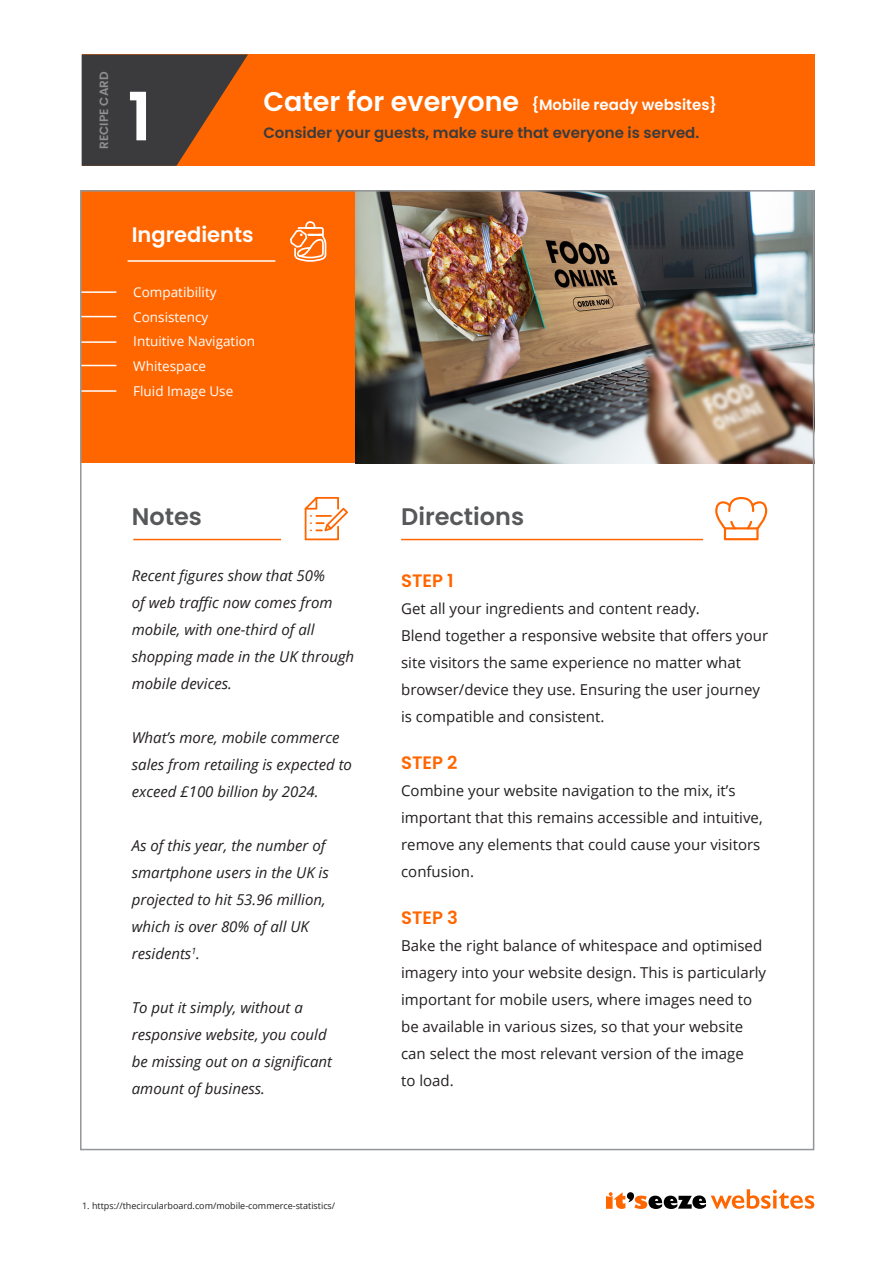
<style>
.page{position:relative;width:893px;height:1263px;background:#fff}
.page>*{position:absolute;margin:0;border:0;box-sizing:border-box;transform-origin:0 0}
.t1{font:600 66.6px "Poppins";color:#fff}
.t2{font:600 27px "Poppins";color:#fff}
.t3{font:600 24px "Poppins";color:#57585a}
.t4{font:600 21px "Poppins";color:#fff}
.t5{font:600 18px "Poppins";color:#f60}
.t6{font:15px/27px "Open Sans";color:#231f20}
.t7{font:italic 15px/27px "Open Sans";color:#231f20}
.t8{font:600 15px "Poppins";color:#3b3b3d}
.t9{font:600 15px "Poppins";color:#fff}
.t10{font:13.5px "Open Sans";color:#fff}
.t11{font:600 12px "Poppins";color:#918e8f}
.t12{font:9px "Open Sans";color:#231f20}
</style>
<div class="page">
<div style="left:82px;top:54px;width:732px;height:112px;background:#f60"></div>
<svg style="left:82px;top:54px;width:166px;height:112px"></svg>
<div style="left:82px;top:191px;width:294px;height:272px;background:#f60"></div>
<hr style="left:128px;top:260px;width:147px;height:2px;background:#fff">
<svg style="left:290px;top:221px;width:37px;height:41px"></svg>
<svg style="left:606px;top:1189px;width:208px;height:20px"></svg>
<hr style="left:80px;top:291px;width:36px;height:2px;background:#fff">
<hr style="left:80px;top:316px;width:36px;height:1px;background:#fff">
<hr style="left:80px;top:341px;width:36px;height:2px;background:#fff">
<hr style="left:80px;top:365px;width:36px;height:1px;background:#fff">
<hr style="left:80px;top:390px;width:36px;height:2px;background:#fff">
<hr style="left:401px;top:539px;width:302px;height:1px;background:#f60">
<hr style="left:133px;top:539px;width:148px;height:1px;background:#f60">
<svg style="left:715px;top:497px;width:52px;height:43px"></svg>
<svg style="left:305px;top:497px;width:43px;height:43px"></svg>
<img style="left:356px;top:193px;width:455px;height:270px">
<p class="t11" style="left:97px;top:149px;width:79px;rotate:-90deg">RECIPE CARD</p>
<p class="t1" style="left:128px;top:78px;width:26px">1</p>
<p class="t2" style="left:263px;top:86px;width:257px">Cater for everyone</p>
<p class="t9" style="left:531px;top:96px;width:187px">{Mobile ready websites}</p>
<p class="t8" style="left:263px;top:124px;width:437px">Consider your guests, make sure that everyone is served.</p>
<p class="t4" style="left:132px;top:222px;width:123px">Ingredients</p>
<p class="t10" style="left:133px;top:283px;width:85px">Compatibility</p>
<p class="t10" style="left:133px;top:307px;width:77px">Consistency</p>
<p class="t10" style="left:133px;top:332px;width:123px">Intuitive Navigation</p>
<p class="t10" style="left:133px;top:357px;width:74px">Whitespace</p>
<p class="t10" style="left:133px;top:381px;width:102px">Fluid Image Use</p>
<p class="t3" style="left:132px;top:502px;width:72px">Notes</p>
<p class="t3" style="left:401px;top:502px;width:125px">Directions</p>
<p class="t7" style="left:132px;top:562px;width:224px">Recent figures show that 50%<br>of web traffic now comes from mobile, with one-third of all shopping made in the UK through mobile devices.</p>
<p class="t7" style="left:132px;top:724px;width:222px">What’s more, mobile commerce sales from retailing is expected to exceed £100 billion by 2024.</p>
<p class="t7" style="left:132px;top:832px;width:198px">As of this year, the number of smartphone users in the UK is projected to hit 53.96 million, which is over 80% of all UK residents<sup>1</sup>.</p>
<p class="t7" style="left:132px;top:994px;width:202px">To put it simply, without a responsive website, you could be missing out on a significant amount of business.</p>
<p class="t5" style="left:401px;top:570px;width:54px">STEP 1</p>
<p class="t6" style="left:401px;top:594px;width:300px">Get all your ingredients and content ready.</p>
<p class="t6" style="left:401px;top:621px;width:368px">Blend together a responsive website that offers your site visitors the same experience no matter what browser/device they use. Ensuring the user journey is compatible and consistent.</p>
<p class="t5" style="left:401px;top:752px;width:58px">STEP 2</p>
<p class="t6" style="left:401px;top:776px;width:363px">Combine your website navigation to the mix, it’s important that this remains accessible and intuitive, remove any elements that could cause your visitors confusion.</p>
<p class="t5" style="left:401px;top:907px;width:58px">STEP 3</p>
<p class="t6" style="left:401px;top:931px;width:367px">Bake the right balance of whitespace and optimised imagery into your website design. This is particularly important for mobile users, where images need to be available in various sizes, so that your website can select the most relevant version of the image<br>to load.</p>
<p class="t12" style="left:82px;top:1200px;width:255px">1. https://thecircularboard.com/mobile-commerce-statistics/</p>
</div>
